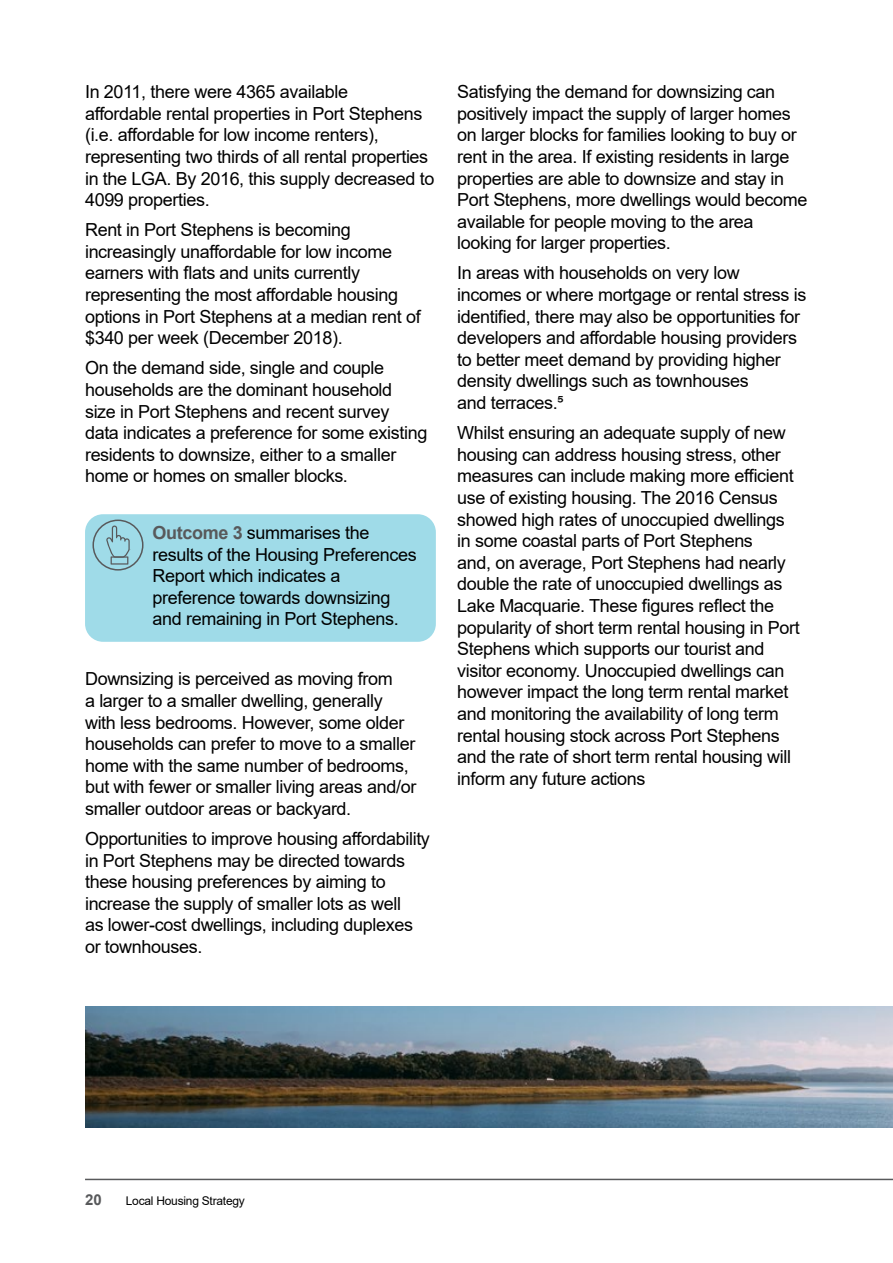
<style>
.page{position:relative;width:893px;height:1263px;background:#fff}
.page>*{position:absolute;margin:0;border:0;box-sizing:border-box;transform-origin:0 0}
.t1{font:18px/21.6px "Arial";letter-spacing:-.02em;color:#000}
.t2{font:700 15px "Arial";color:#58595b}
.t3{font:12px "Arial";letter-spacing:-.02em;color:#000}
.s1{font-weight:700;color:#58595b}
</style>
<div class="page">
<hr style="left:85px;top:1179px;width:808px;height:1px;background:#58595b">
<div style="left:85px;top:514px;width:351px;height:128px;background:#9fdbe8;border-radius:18px"></div>
<svg style="left:106px;top:525px;width:24px;height:40px"></svg>
<div style="left:92px;top:519px;width:52px;height:52px;border:2px solid #58595b;border-radius:50%"></div>
<img style="left:85px;top:1006px;width:808px;height:121px">
<p class="t1" style="left:85px;top:81px;width:351px">In 2011, there were 4365 available<br>affordable rental properties in Port Stephens (i.e. affordable for low income renters), representing two thirds of all rental properties in the LGA. By 2016, this supply decreased to 4099 properties.</p>
<p class="t1" style="left:85px;top:219px;width:337px">Rent in Port Stephens is becoming increasingly unaffordable for low income earners with flats and units currently representing the most affordable housing options in Port Stephens at a median rent of $340 per week (December 2018).</p>
<p class="t1" style="left:85px;top:357px;width:344px">On the demand side, single and couple households are the dominant household size in Port Stephens and recent survey data indicates a preference for some existing residents to downsize, either to a smaller home or homes on smaller blocks.</p>
<p class="t1" style="left:153px;top:522px;width:266px"><span class="s1">Outcome 3</span> summarises the results of the Housing Preferences<br>Report which indicates a preference towards downsizing and remaining in Port Stephens.</p>
<p class="t1" style="left:85px;top:668px;width:333px">Downsizing is perceived as moving from<br>a larger to a smaller dwelling, generally with less bedrooms. However, some older households can prefer to move to a smaller home with the same number of bedrooms, but with fewer or smaller living areas and/or smaller outdoor areas or backyard.</p>
<p class="t1" style="left:85px;top:828px;width:346px">Opportunities to improve housing affordability in Port Stephens may be directed towards these housing preferences by aiming to increase the supply of smaller lots as well<br>as lower-cost dwellings, including duplexes or townhouses.</p>
<p class="t1" style="left:457px;top:81px;width:352px">Satisfying the demand for downsizing can positively impact the supply of larger homes on larger blocks for families looking to buy or rent in the area. If existing residents in large properties are able to downsize and stay in Port Stephens, more dwellings would become available for people moving to the area looking for larger properties.</p>
<p class="t1" style="left:457px;top:262px;width:351px">In areas with households on very low incomes or where mortgage or rental stress is identified, there may also be opportunities for developers and affordable housing providers to better meet demand by providing higher density dwellings such as townhouses<br>and terraces.⁵</p>
<p class="t1" style="left:457px;top:422px;width:344px">Whilst ensuring an adequate supply of new housing can address housing stress, other measures can include making more efficient use of existing housing. The 2016 Census showed high rates of unoccupied dwellings in some coastal parts of Port Stephens<br>and, on average, Port Stephens had nearly double the rate of unoccupied dwellings as Lake Macquarie. These figures reflect the popularity of short term rental housing in Port Stephens which supports our tourist and visitor economy. Unoccupied dwellings can however impact the long term rental market and monitoring the availability of long term rental housing stock across Port Stephens and the rate of short term rental housing will inform any future actions</p>
<p class="t2" style="left:85px;top:1189px;width:18px">20</p>
<p class="t3" style="left:126px;top:1193px;width:121px">Local Housing Strategy</p>
</div>
